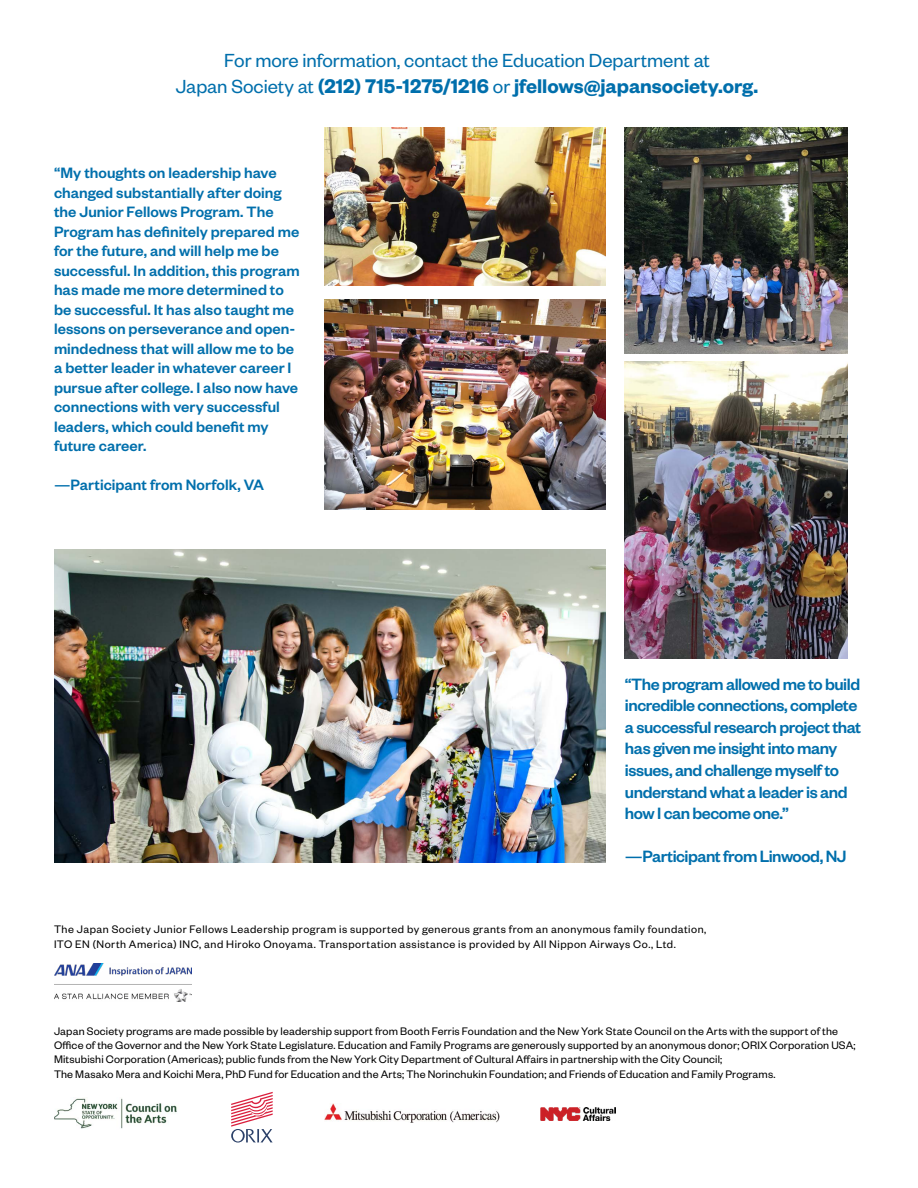
<style>
.page{position:relative;width:918px;height:1188px;background:#fff}
.page>*{position:absolute;margin:0;border:0;box-sizing:border-box;transform-origin:0 0}
.t1{font:600 21.75px "Founders Grotesk";color:#006fac}
.t2{font:20.85px "Founders Grotesk";letter-spacing:-.005em;color:#006fac}
.t3{font:500 18px/21.6px "Founders Grotesk";letter-spacing:-.025em;color:#006fac}
.t4{font:500 16.5px/19.5px "Founders Grotesk";color:#006fac}
.t5{font:12px/14.4px "Founders Grotesk";letter-spacing:.015em;color:#000}
.t6{font:12px/14.4px "Founders Grotesk";letter-spacing:.04em;color:#000}
.s1{font-weight:400;font-size:20.85px}
</style>
<div class="page">
<img style="left:541px;top:1107px;width:75px;height:13px">
<img style="left:325px;top:1104px;width:174px;height:18px">
<img style="left:54px;top:1098px;width:123px;height:31px">
<svg style="left:231px;top:1092px;width:42px;height:51px"></svg>
<img style="left:54px;top:550px;width:551px;height:312px">
<img style="left:625px;top:127px;width:223px;height:226px">
<img style="left:625px;top:362px;width:223px;height:297px">
<img style="left:325px;top:128px;width:280px;height:157px">
<img style="left:325px;top:299px;width:280px;height:210px">
<img style="left:54px;top:963px;width:138px;height:39px">
<h2 class="t2" style="left:224px;top:48px;width:487px">For more information, contact the Education Department at</h2>
<h1 class="t1" style="left:176px;top:72px;width:584px"><span class="s1">Japan Society at</span> (212) 715-1275/1216 <span class="s1">or</span> jfellows@japansociety.org.</h1>
<p class="t4" style="left:54px;top:162px;width:247px">“My thoughts on leadership have changed substantially after doing the Junior Fellows Program. The<br>Program has definitely prepared me for the future, and will help me be successful. In addition, this program has made me more determined to be successful. It has also taught me lessons on perseverance and open&shy;mindedness that will allow me to be a better leader in whatever career I pursue after college. I also now have connections with very successful leaders, which could benefit my future career.</p>
<h3 class="t4" style="left:54px;top:475px;width:212px">—Participant from Norfolk, VA</h3>
<h3 class="t3" style="left:625px;top:672px;width:238px">“The program allowed me to build incredible connections, complete a successful research project that has given me insight into many issues, and challenge myself to understand what a leader is and how I can become one.”</h3>
<h3 class="t3" style="left:625px;top:845px;width:223px">—Participant from Linwood, NJ</h3>
<p class="t6" style="left:54px;top:921px;width:654px">The Japan Society Junior Fellows Leadership program is supported by generous grants from an anonymous family foundation,<br>ITO EN (North America) INC, and Hiroko Onoyama. Transportation assistance is provided by All Nippon Airways Co., Ltd.</p>
<p class="t5" style="left:54px;top:1023px;width:803px">Japan Society programs are made possible by leadership support from Booth Ferris Foundation and the New York State Council on the Arts with the support of the Office of the Governor and the New York State Legislature. Education and Family Programs are generously supported by an anonymous donor; ORIX Corporation USA; Mitsubishi Corporation (Americas); public funds from the New York City Department of Cultural Affairs in partnership with the City Council;<br>The Masako Mera and Koichi Mera, PhD Fund for Education and the Arts; The Norinchukin Foundation; and Friends of Education and Family Programs.</p>
</div>
